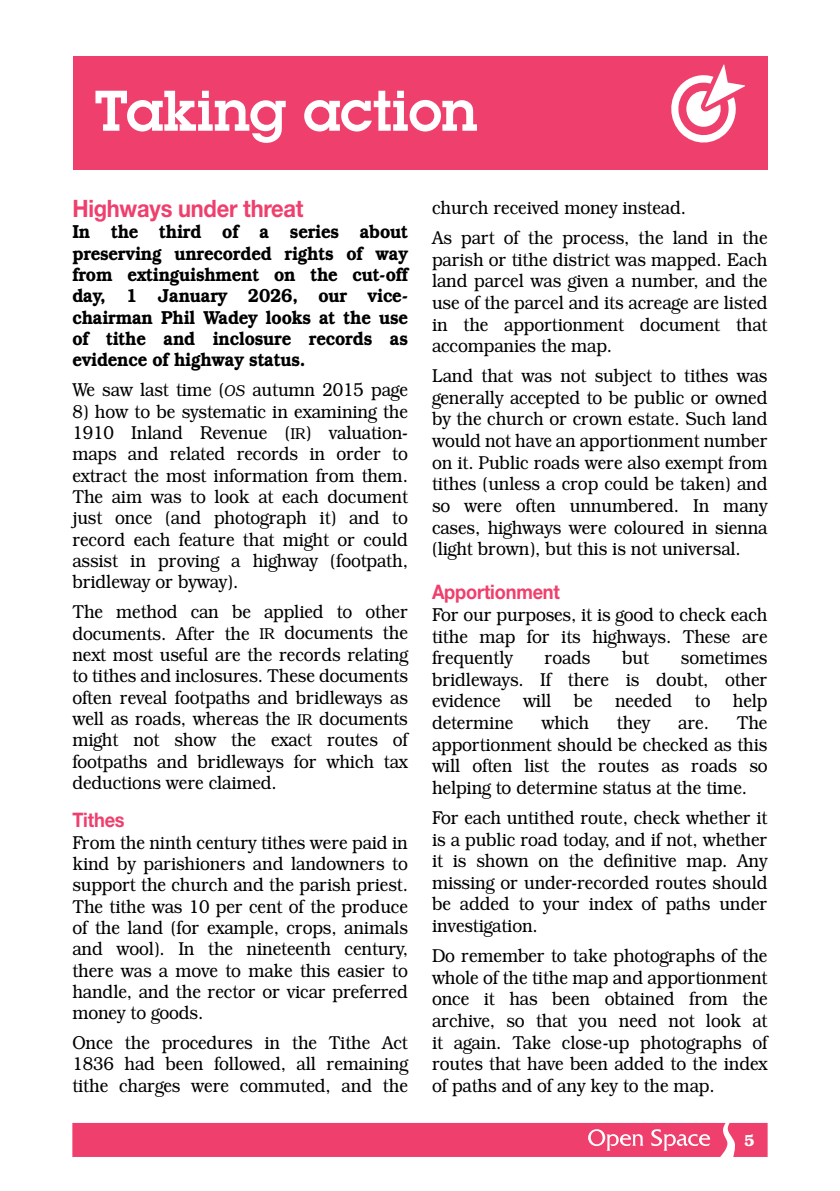
<style>
.page{position:relative;width:840px;height:1191px;background:#fff}
.page>*{position:absolute;margin:0;border:0;box-sizing:border-box;transform-origin:0 0}
.t1{font:600 56px "Lubalin Graph Std";color:#fff}
.t2{font:700 24px "Helvetica Neue LT Std";letter-spacing:-.01em;color:#ef3f6d;scale:.91 1}
.t3{font:700 20px "Helvetica Neue LT Std";letter-spacing:-.01em;color:#ef3f6d;scale:.91 1}
.t4{font:300 19px/21.6px "Bookman IT Cby BT";letter-spacing:-.01em;color:#000;text-align:justify;scale:.91 1}
.t5{font:600 19px/21.4px "Bookman IT Cby BT";letter-spacing:-.01em;color:#000;text-align:justify;scale:.91 1}
.t6{font:600 16px "Bookman IT Cby BT";color:#fff}
.s1{font-style:italic;font-size:16px}
.s2{font-size:16px}
</style>
<div class="page">
<div style="left:73px;top:57px;width:694px;height:113px;background:#ef3f6d"></div>
<svg style="left:671px;top:64px;width:74px;height:79px"></svg>
<div style="left:72px;top:1123px;width:695px;height:34px;background:#ef3f6d"></div>
<h1 class="t1" style="left:94px;top:74px;width:384px">Taking action</h1>
<p class="t2" style="left:72px;top:194px;width:255px">Highways under threat</p>
<p class="t5" style="left:72px;top:221px;width:370px">In the third of a series about preserving unrecorded rights of way from extinguishment on the cut-off day, 1 January 2026, our vice&shy;chairman Phil Wadey looks at the use of tithe and inclosure records as evidence of highway status.</p>
<p class="t4" style="left:72px;top:379px;width:370px">We saw last time (<span class="s1">OS</span> autumn 2015 page</p>
<p class="t4" style="left:72px;top:400px;width:370px">8) how to be systematic in examining the 1910 Inland Revenue (<span class="s2">IR</span>) valuation&shy;maps and related records in order to extract the most information from them.<br>The aim was to look at each document just once (and photograph it) and to record each feature that might or could assist in proving a highway (footpath, bridleway or byway).</p>
<p class="t4" style="left:72px;top:601px;width:370px">The method can be applied to other documents. After the <span class="s2">IR</span> documents the next most useful are the records relating to tithes and inclosures. These documents often reveal footpaths and bridleways as well as roads, whereas the <span class="s2">IR</span> documents might not show the exact routes of footpaths and bridleways for which tax deductions were claimed.</p>
<p class="t3" style="left:72px;top:807px;width:59px">Tithes</p>
<p class="t4" style="left:72px;top:831px;width:370px">From the ninth century tithes were paid in kind by parishioners and landowners to support the church and the parish priest.<br>The tithe was 10 per cent of the produce of the land (for example, crops, animals and wool). In the nineteenth century, there was a move to make this easier to handle, and the rector or vicar preferred money to goods.</p>
<p class="t4" style="left:72px;top:1032px;width:370px">Once the procedures in the Tithe Act 1836 had been followed, all remaining tithe charges were commuted, and the</p>
<p class="t4" style="left:432px;top:192px;width:370px;line-height:30px">church received money instead.<br>As part of the process, the land in the</p>
<p class="t4" style="left:432px;top:248px;width:370px">parish or tithe district was mapped. Each land parcel was given a number, and the use of the parcel and its acreage are listed in the apportionment document that accompanies the map.</p>
<p class="t4" style="left:432px;top:365px;width:370px">Land that was not subject to tithes was generally accepted to be public or owned by the church or crown estate. Such land would not have an apportionment number on it. Public roads were also exempt from tithes (unless a crop could be taken) and so were often unnumbered. In many cases, highways were coloured in sienna (light brown), but this is not universal.</p>
<p class="t3" style="left:432px;top:580px;width:142px">Apportionment</p>
<p class="t4" style="left:432px;top:604px;width:370px">For our purposes, it is good to check each tithe map for its highways. These are frequently</p>
<p class="t4" style="left:544px;top:647px;width:52px">roads</p>
<p class="t4" style="left:622px;top:647px;width:31px">but</p>
<p class="t4" style="left:432px;top:647px;width:370px;text-indent:249px">sometimes bridleways. If there is doubt, other evidence will be needed to help determine</p>
<p class="t4" style="left:432px;top:712px;width:370px;text-indent:304px">The apportionment should be checked as this will often list the routes as roads so helping to determine status at the time.</p>
<p class="t4" style="left:432px;top:806px;width:370px">For each untithed route, check whether it is a public road today, and if not, whether it is shown on the definitive map. Any missing or under-recorded routes should be added to your index of paths under investigation.</p>
<p class="t4" style="left:432px;top:945px;width:370px">Do remember to take photographs of the whole of the tithe map and apportionment once it has been obtained from the archive, so that you need not look at it again. Take close-up photographs of routes that have been added to the index of paths and of any key to the map.</p>
<p class="t4" style="left:541px;top:712px;width:54px">which</p>
<p class="t4" style="left:616px;top:712px;width:38px">they</p>
<p class="t4" style="left:677px;top:712px;width:35px">are.</p>
<p class="t6" style="left:743px;top:1130px;width:12px">5</p>
</div>
